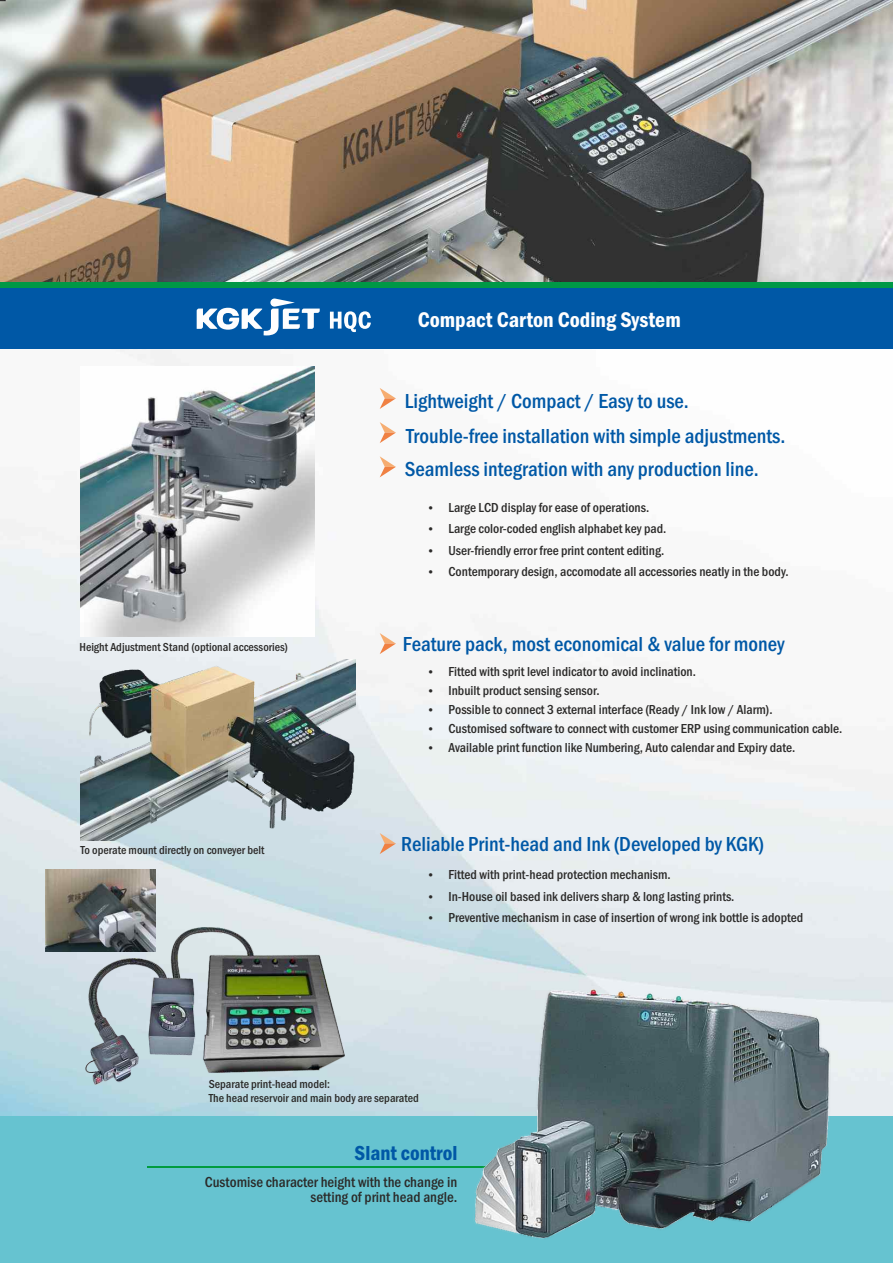
<style>
.page{position:relative;width:893px;height:1263px;background:#fff}
.page>*{position:absolute;margin:0;border:0;box-sizing:border-box;transform-origin:0 0}
.t1{font:600 condensed 21.9px "Franklin Gothic";color:#fefefe}
.t2{font:500 condensed 21px "Franklin Gothic";color:#0058a6}
.t3{font:600 condensed 21px "Franklin Gothic";color:#0058a6}
.t4{font:500 condensed 15px/15px "Franklin Gothic";color:#2b2a29;text-align:right}
.t5{font:15px "Arial";color:#2b2a29}
.t6{font:500 condensed 13.5px/21.6px "Franklin Gothic";color:#2b2a29}
.t7{font:500 condensed 12px/13.6px "Franklin Gothic";color:#2b2a29}
</style>
<div class="page">
<img style="left:0;top:348px;width:893px;height:767px">
<div style="left:0;top:1115px;width:893px;height:148px;background:#66c3d0"></div>
<img style="left:0;top:0;width:893px;height:283px">
<hr style="left:147px;top:1166px;width:451px;height:1px;background:#009c40">
<img style="left:474px;top:988px;width:357px;height:251px">
<img style="left:80px;top:659px;width:276px;height:182px">
<img style="left:45px;top:869px;width:110px;height:82px">
<svg style="left:380px;top:422px;width:16px;height:21px"></svg>
<svg style="left:380px;top:388px;width:16px;height:21px"></svg>
<svg style="left:380px;top:456px;width:16px;height:21px"></svg>
<img style="left:80px;top:367px;width:235px;height:269px">
<img style="left:86px;top:928px;width:259px;height:156px">
<svg style="left:0;top:0;width:6px;height:2px"></svg>
<div style="left:0;top:287px;width:893px;height:61px;background:#0058a6"></div>
<svg style="left:380px;top:633px;width:16px;height:21px"></svg>
<svg style="left:380px;top:833px;width:16px;height:21px"></svg>
<svg style="left:330px;top:311px;width:41px;height:21px"></svg>
<svg style="left:197px;top:298px;width:123px;height:37px"></svg>
<div style="left:0;top:283px;width:893px;height:5px;background:#009846"></div>
<svg style="left:429px;top:527px;width:3px;height:4px"></svg>
<svg style="left:429px;top:570px;width:3px;height:4px"></svg>
<svg style="left:429px;top:689px;width:3px;height:4px"></svg>
<svg style="left:429px;top:708px;width:3px;height:4px"></svg>
<svg style="left:429px;top:727px;width:3px;height:4px"></svg>
<svg style="left:429px;top:746px;width:3px;height:4px"></svg>
<svg style="left:429px;top:670px;width:3px;height:4px"></svg>
<svg style="left:429px;top:916px;width:3px;height:4px"></svg>
<h1 class="t1" style="left:418px;top:312px;width:265px">Compact Carton Coding System</h1>
<p class="t5" style="left:539px;top:313px;width:6px">.</p>
<h2 class="t2" style="left:405px;top:393px;width:286px">Lightweight / Compact / Easy to use.</h2>
<h2 class="t2" style="left:406px;top:428px;width:381px">Trouble-free installation with simple adjustments.</h2>
<h2 class="t2" style="left:405px;top:461px;width:356px">Seamless integration with any production line.</h2>
<p class="t7" style="left:79px;top:641px;width:210px">Height Adjustment Stand (optional accessories)</p>
<p class="t7" style="left:80px;top:844px;width:185px">To operate mount directly on conveyer belt</p>
<p class="t6" style="left:448px;top:497px;width:342px">Large LCD display for ease of operations.<br>Large color-coded english alphabet key pad.<br>User-friendly error free print content editing.<br>Contemporary design, accomodate all accessories neatly in the body.</p>
<h2 class="t2" style="left:403px;top:636px;width:383px">Feature pack, most economical &amp; value for money</h2>
<p class="t6" style="left:448px;top:662px;width:249px">Fitted with sprit level indicator to avoid inclination.</p>
<p class="t6" style="left:448px;top:682px;width:395px;line-height:19px">Inbuilt product sensing sensor.<br>Possible to connect 3 external interface (Ready / Ink low / Alarm).<br>Customised software to connect with customer ERP using communication cable.<br>Available print function like Numbering, Auto calendar and Expiry date.</p>
<h2 class="t2" style="left:401px;top:836px;width:364px">Reliable Print-head and Ink (Developed by KGK)</h2>
<p class="t6" style="left:448px;top:865px;width:356px">Fitted with print-head protection mechanism.<br>In-House oil based ink delivers sharp &amp; long lasting prints.<br>Preventive mechanism in case of insertion of wrong ink bottle is adopted</p>
<p class="t7" style="left:209px;top:1078px;width:212px">Separate print-head model:<br>The head reservoir and main body are separated</p>
<h2 class="t3" style="left:355px;top:1145px;width:104px">Slant control</h2>
<p class="t4" style="left:205px;top:1176px;width:254px">Customise character height with the change in setting of print head angle.</p>
</div>
